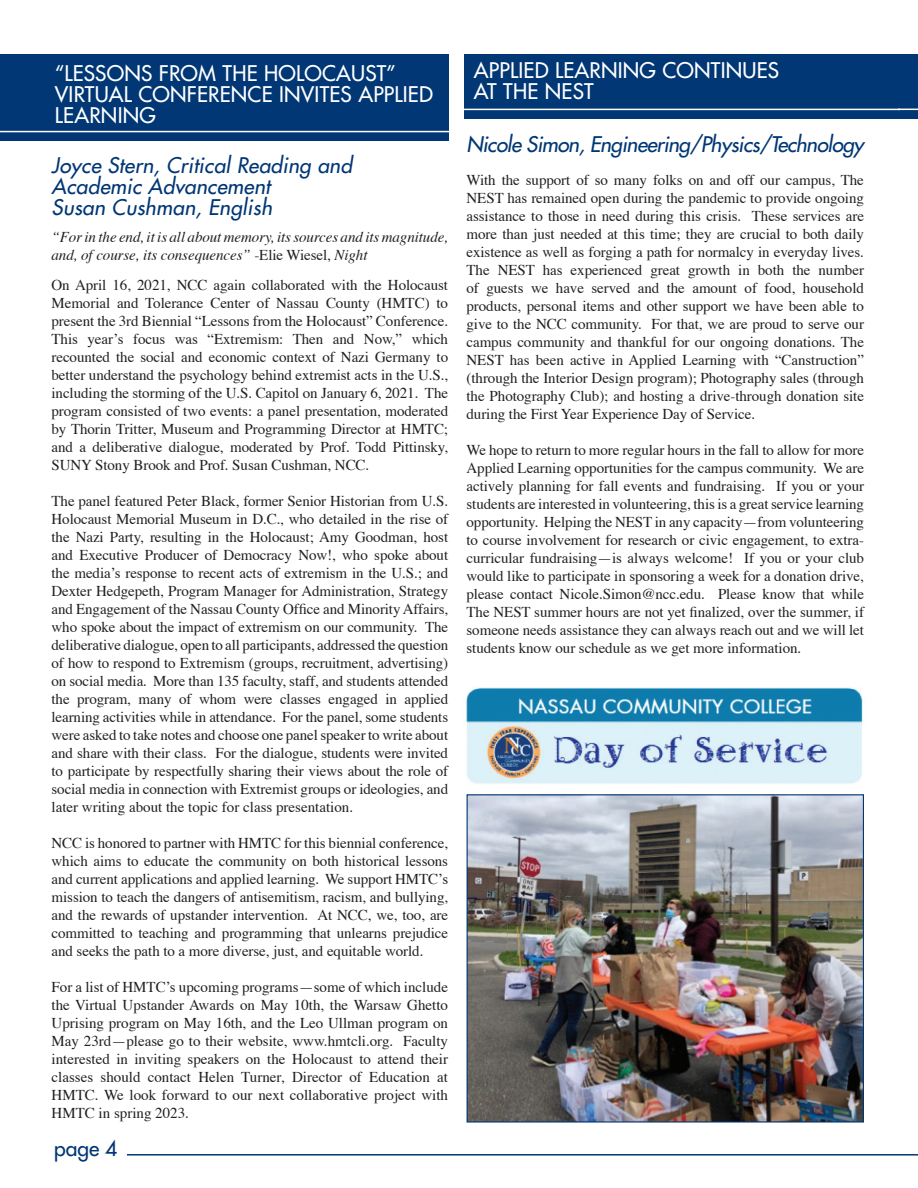
<style>
.page{position:relative;width:918px;height:1188px;background:#fff}
.page>*{position:absolute;margin:0;border:0;box-sizing:border-box;transform-origin:0 0}
.t1{font:21px/21px "Futura";letter-spacing:.01em;color:#fff}
.t2{font:italic 21px "Futura";letter-spacing:.01em;color:#013775}
.t3{font:italic 21px "Futura";letter-spacing:-.025em;color:#013775}
.t4{font:21px "Futura";color:#013775}
.t5{font:15px/18px "Times";letter-spacing:-.005em;color:#231f20;text-align:justify}
.t6{font:italic 15px "Times";letter-spacing:-.005em;color:#231f20}
.s1{font-style:normal}
</style>
<div class="page">
<hr style="left:127px;top:1154px;width:791px;height:2px;background:#013775">
<div style="left:0;top:54px;width:448px;height:87px;background:#013775"></div>
<hr style="left:0;top:131px;width:460px;height:1px;background:#fff">
<div style="left:465px;top:54px;width:453px;height:65px;background:#013775"></div>
<hr style="left:462px;top:109px;width:454px;height:1px;background:#fff">
<img style="left:466px;top:687px;width:397px;height:97px">
<img style="left:469px;top:796px;width:393px;height:325px">
<div style="left:467px;top:794px;width:397px;height:329px;border:1px solid #013775"></div>
<p class="t1" style="left:55px;top:63px;width:380px">“LESSONS FROM THE HOLOCAUST”<br>VIRTUAL CONFERENCE INVITES APPLIED<br>LEARNING</p>
<p class="t1" style="left:474px;top:60px;width:307px">APPLIED LEARNING CONTINUES</p>
<p class="t1" style="left:474px;top:81px;width:121px">AT THE NEST</p>
<p class="t3" style="left:467px;top:130px;width:399px">Nicole Simon, Engineering/Physics/Technology</p>
<p class="t5" style="left:467px;top:172px;width:399px">With the support of so many folks on and off our campus, The NEST has remained open during the pandemic to provide ongoing assistance to those in need during this crisis. These services are more than just needed at this time; they are crucial to both daily existence as well as forging a path for normalcy in everyday lives.<br>The NEST has experienced great growth in both the number of guests we have served and the amount of food, household products, personal items and other support we have been able to give to the NCC community. For that, we are proud to serve our campus community and thankful for our ongoing donations. The NEST has been active in Applied Learning with “Canstruction” (through the Interior Design program); Photography sales (through the Photography Club); and hosting a drive-through donation site during the First Year Experience Day of Service.</p>
<p class="t5" style="left:467px;top:442px;width:399px">We hope to return to more regular hours in the fall to allow for more Applied Learning opportunities for the campus community. We are actively planning for fall events and fundraising. If you or your students are interested in volunteering, this is a great service learning opportunity. Helping the NEST in any capacity—from volunteering to course involvement for research or civic engagement, to extra&shy;curricular fundraising—is always welcome! If you or your club would like to participate in sponsoring a week for a donation drive, please contact Nicole.Simon@ncc.edu. Please know that while The NEST summer hours are not yet finalized, over the summer, if someone needs assistance they can always reach out and we will let students know our schedule as we get more information.</p>
<p class="t2" style="left:52px;top:151px;width:302px">Joyce Stern, Critical Reading and</p>
<p class="t2" style="left:52px;top:172px;width:220px">Academic Advancement</p>
<p class="t2" style="left:52px;top:194px;width:222px">Susan Cushman, English</p>
<p class="t6" style="left:52px;top:228px;width:398px">“For in the end, it is all about memory, its sources and its magnitude,</p>
<p class="t6" style="left:52px;top:246px;width:318px">and, of course, its consequences” <span class="s1">-Elie Wiesel,</span> Night</p>
<p class="t5" style="left:52px;top:277px;width:398px">On April 16, 2021, NCC again collaborated with the Holocaust Memorial and Tolerance Center of Nassau County (HMTC) to present the 3rd Biennial “Lessons from the Holocaust” Conference.<br>This year’s focus was “Extremism: Then and Now,” which recounted the social and economic context of Nazi Germany to better understand the psychology behind extremist acts in the U.S., including the storming of the U.S. Capitol on January 6, 2021. The program consisted of two events: a panel presentation, moderated by Thorin Tritter, Museum and Programming Director at HMTC; and a deliberative dialogue, moderated by Prof. Todd Pittinsky, SUNY Stony Brook and Prof. Susan Cushman, NCC.</p>
<p class="t5" style="left:52px;top:493px;width:398px">The panel featured Peter Black, former Senior Historian from U.S.<br>Holocaust Memorial Museum in D.C., who detailed in the rise of the Nazi Party, resulting in the Holocaust; Amy Goodman, host and Executive Producer of Democracy Now!, who spoke about the media’s response to recent acts of extremism in the U.S.; and Dexter Hedgepeth, Program Manager for Administration, Strategy and Engagement of the Nassau County Office and Minority Affairs, who spoke about the impact of extremism on our community. The deliberative dialogue, open to all participants, addressed the question of how to respond to Extremism (groups, recruitment, advertising) on social media. More than 135 faculty, staff, and students attended the program, many of whom were classes engaged in applied learning activities while in attendance. For the panel, some students were asked to take notes and choose one panel speaker to write about and share with their class. For the dialogue, students were invited to participate by respectfully sharing their views about the role of social media in connection with Extremist groups or ideologies, and later writing about the topic for class presentation.</p>
<p class="t5" style="left:52px;top:835px;width:398px">NCC is honored to partner with HMTC for this biennial conference, which aims to educate the community on both historical lessons and current applications and applied learning. We support HMTC’s mission to teach the dangers of antisemitism, racism, and bullying, and the rewards of upstander intervention. At NCC, we, too, are committed to teaching and programming that unlearns prejudice and seeks the path to a more diverse, just, and equitable world.</p>
<p class="t5" style="left:52px;top:979px;width:398px">For a list of HMTC’s upcoming programs—some of which include the Virtual Upstander Awards on May 10th, the Warsaw Ghetto Uprising program on May 16th, and the Leo Ullman program on May 23rd—please go to their website, www.hmtcli.org. Faculty interested in inviting speakers on the Holocaust to attend their classes should contact Helen Turner, Director of Education at HMTC. We look forward to our next collaborative project with HMTC in spring 2023.</p>
<p class="t4" style="left:54px;top:1134px;width:65px">page 4</p>
</div>
